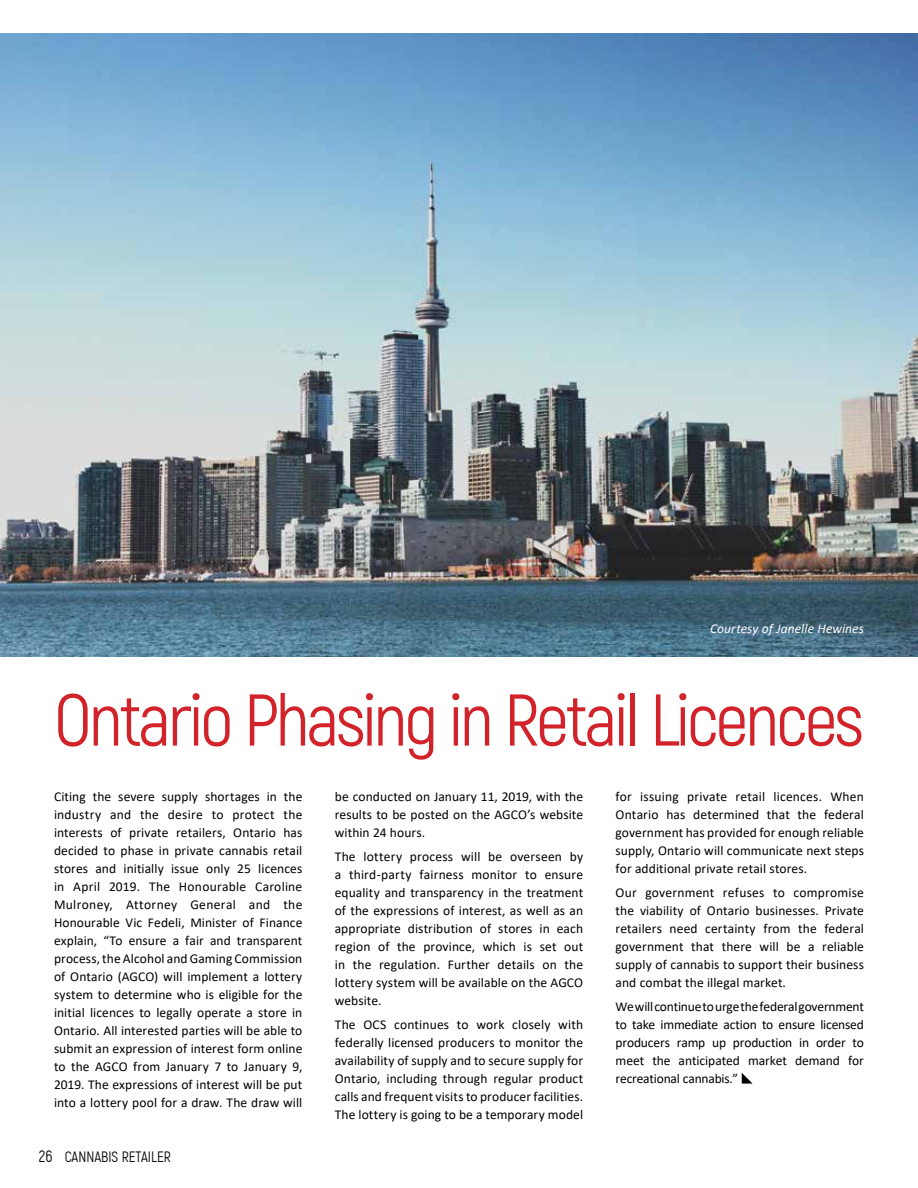
<style>
.page{position:relative;width:918px;height:1188px;background:#fff}
.page>*{position:absolute;margin:0;border:0;box-sizing:border-box;transform-origin:0 0}
.t1{font:73.8px "Akrobat";letter-spacing:-.04em;color:#d2232a}
.t2{font:15px "Akrobat";color:#000}
.t3{font:13.5px/18px "Calibri";letter-spacing:.005em;color:#000;text-align:justify}
.t4{font:italic 13.5px "Calibri";letter-spacing:.005em;color:#fff}
.s1{font-size:16.5px}
</style>
<div class="page">
<img style="left:0;top:33px;width:918px;height:624px">
<svg style="left:742px;top:1073px;width:11px;height:11px"></svg>
<p class="t4" style="left:710px;top:619px;width:155px">Courtesy of Janelle Hewines</p>
<h1 class="t1" style="left:54px;top:680px;width:811px">Ontario Phasing in Retail Licences</h1>
<p class="t3" style="left:54px;top:787px;width:250px">Citing the severe supply shortages in the industry and the desire to protect the interests of private retailers, Ontario has decided to phase in private cannabis retail stores and initially issue only 25 licences in April 2019. The Honourable Caroline Mulroney, Attorney General and the Honourable Vic Fedeli, Minister of Finance explain, “To ensure a fair and transparent process, the Alcohol and Gaming Commission of Ontario (AGCO) will implement a lottery system to determine who is eligible for the initial licences to legally operate a store in Ontario. All interested parties will be able to submit an expression of interest form online to the AGCO from January 7 to January 9, 2019. The expressions of interest will be put into a lottery pool for a draw. The draw will</p>
<p class="t3" style="left:335px;top:787px;width:250px">be conducted on January 11, 2019, with the results to be posted on the AGCO’s website within 24 hours.</p>
<p class="t3" style="left:335px;top:847px;width:250px">The lottery process will be overseen by a third-party fairness monitor to ensure equality and transparency in the treatment of the expressions of interest, as well as an appropriate distribution of stores in each region of the province, which is set out in the regulation. Further details on the lottery system will be available on the AGCO website.</p>
<p class="t3" style="left:335px;top:1015px;width:250px">The OCS continues to work closely with federally licensed producers to monitor the availability of supply and to secure supply for Ontario, including through regular product calls and frequent visits to producer facilities.<br>The lottery is going to be a temporary model</p>
<p class="t2" style="left:39px;top:1149px;width:134px"><span class="s1">26</span> CANNABIS RETAILER</p>
<p class="t3" style="left:616px;top:787px;width:250px">for issuing private retail licences. When Ontario has determined that the federal government has provided for enough reliable supply, Ontario will communicate next steps for additional private retail stores.</p>
<p class="t3" style="left:616px;top:883px;width:250px">Our government refuses to compromise the viability of Ontario businesses. Private retailers need certainty from the federal government that there will be a reliable supply of cannabis to support their business and combat the illegal market.</p>
<p class="t3" style="left:616px;top:997px;width:250px">We will continue to urge the federal government to take immediate action to ensure licensed producers ramp up production in order to meet the anticipated market demand for recreational cannabis.”</p>
</div>
